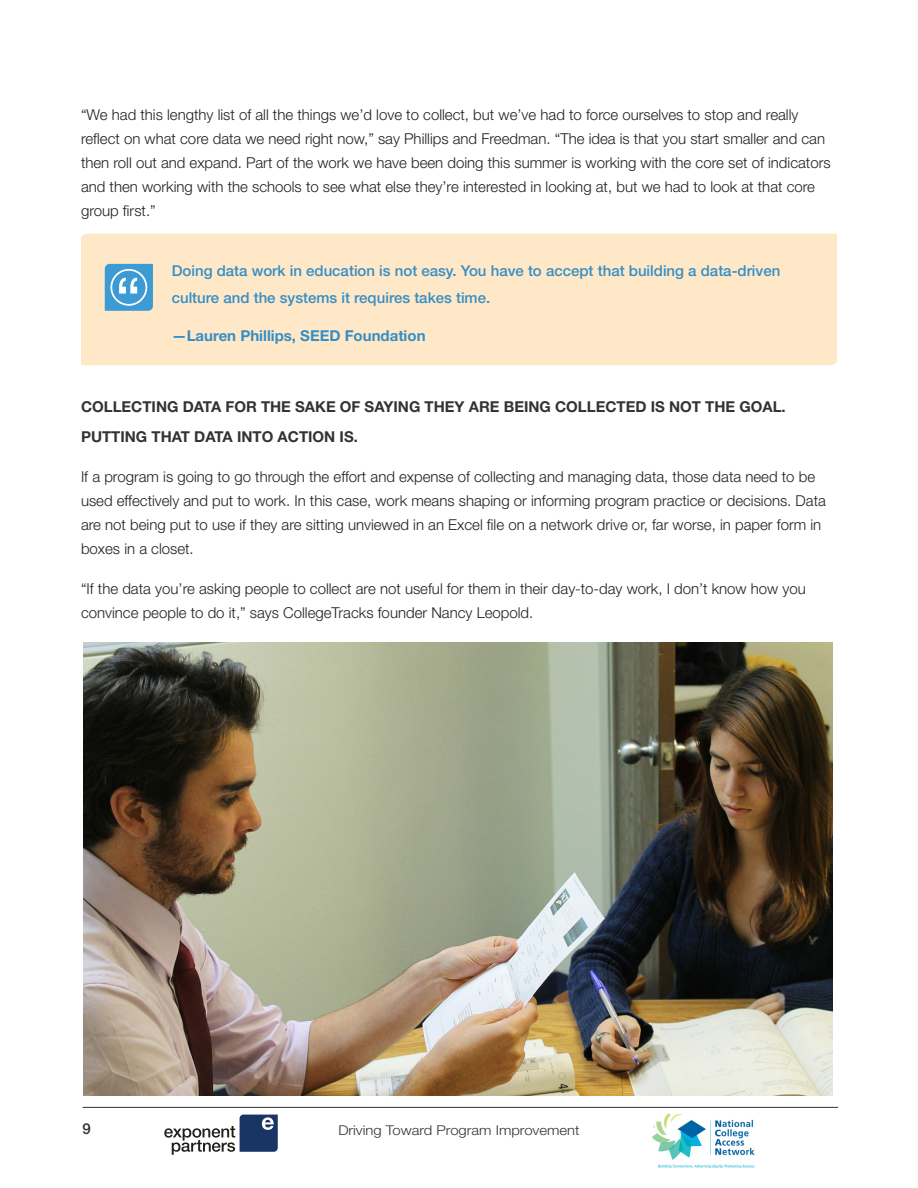
<style>
.page{position:relative;width:918px;height:1188px;background:#fff}
.page>*{position:absolute;margin:0;border:0;box-sizing:border-box;transform-origin:0 0}
.body{font:300 15px/24px "Helvetica Neue";color:#231f20}
.callout{font:500 15px/27px "Helvetica Neue";color:#368ec4}
.body-2{font:700 15px/30px "Helvetica Neue";color:#323332}
.callout-2{font:700 15px "Helvetica Neue";color:#368ec4}
.t1{font:500 15px "Helvetica Neue";color:#323332}
.t2{font:300 13.5px "Helvetica Neue";color:#323332;scale:1.1 1}
</style>
<div class="page">
<hr style="left:83px;top:1107px;width:755px;height:1px;background:#323332">
<svg style="left:164px;top:1115px;width:114px;height:40px"></svg>
<img style="left:652px;top:1114px;width:102px;height:54px">
<div style="left:81px;top:234px;width:756px;height:131px;background:#fee8c8"></div>
<svg style="left:105px;top:264px;width:48px;height:47px;background:#5cabdb"></svg>
<img style="left:84px;top:643px;width:748px;height:453px">
<p class="body" style="left:81px;top:102px;width:751px">“We had this lengthy list of all the things we’d love to collect, but we’ve had to force ourselves to stop and really reflect on what core data we need right now,” say Phillips and Freedman. “The idea is that you start smaller and can then roll out and expand. Part of the work we have been doing this summer is working with the core set of indicators and then working with the schools to see what else they’re interested in looking at, but we had to look at that core group first.”</p>
<p class="callout" style="left:172px;top:257px;width:610px">Doing data work in education is not easy. You have to accept that building a data-driven culture and the systems it requires takes time.</p>
<p class="callout-2" style="left:172px;top:326px;width:255px">—Lauren Phillips, SEED Foundation</p>
<p class="body-2" style="left:81px;top:391px;width:706px">COLLECTING DATA FOR THE SAKE OF SAYING THEY ARE BEING COLLECTED IS NOT THE GOAL.<br>PUTTING THAT DATA INTO ACTION IS.</p>
<p class="body" style="left:81px;top:465px;width:746px">If a program is going to go through the effort and expense of collecting and managing data, those data need to be used effectively and put to work. In this case, work means shaping or informing program practice or decisions. Data are not being put to use if they are sitting unviewed in an Excel file on a network drive or, far worse, in paper form in boxes in a closet.</p>
<p class="body" style="left:81px;top:577px;width:726px">“If the data you’re asking people to collect are not useful for them in their day-to-day work, I don’t know how you convince people to do it,” says CollegeTracks founder Nancy Leopold.</p>
<p class="t1" style="left:82px;top:1120px;width:10px">9</p>
<p class="t2" style="left:338px;top:1121px;width:221px">Driving Toward Program Improvement</p>
</div>
